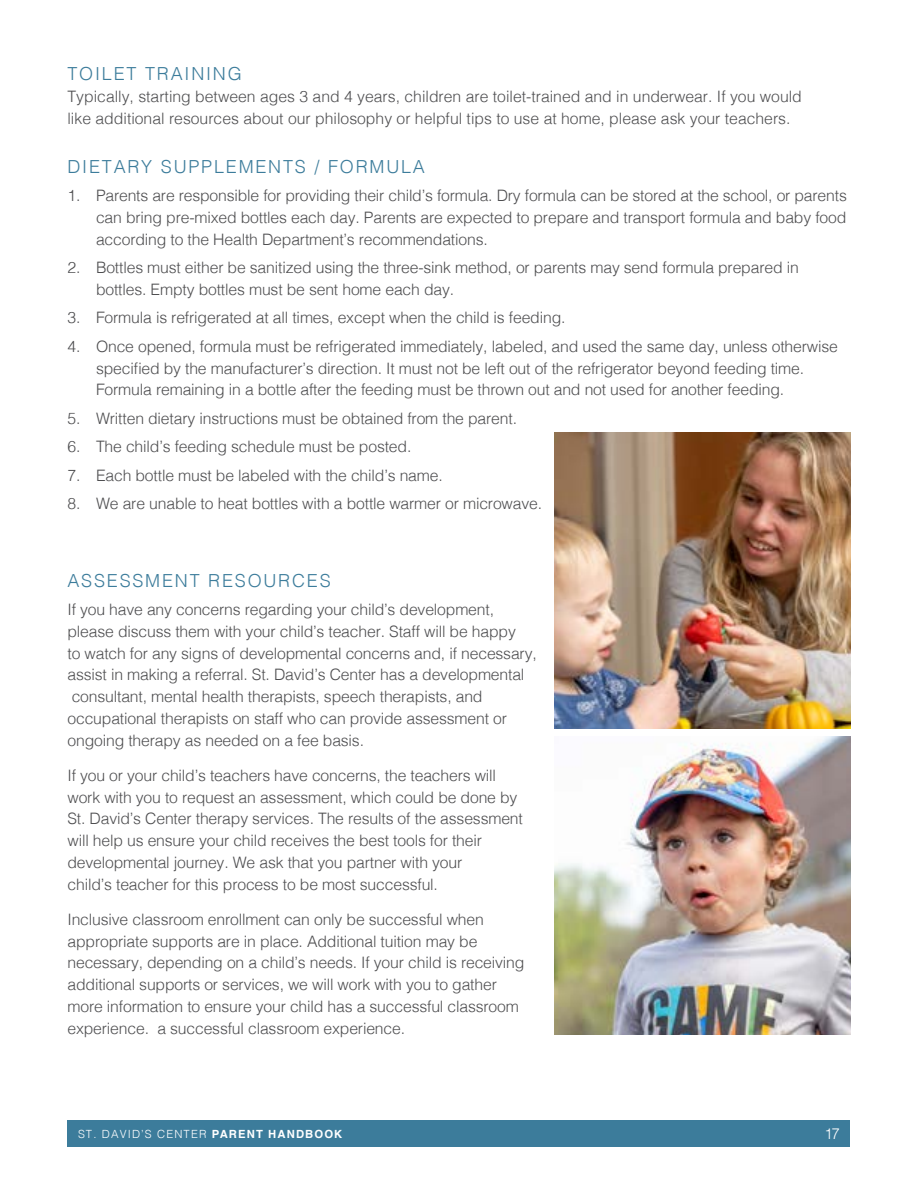
<style>
.page{position:relative;width:918px;height:1188px;background:#fff}
.page>*{position:absolute;margin:0;border:0;box-sizing:border-box;transform-origin:0 0}
.t1{font:300 18px "Helvetica";letter-spacing:.1em;color:#3c7c9b}
.t2{font:300 15.75px/21.8px "Helvetica";letter-spacing:-.01em;color:#4d4d4f}
.t3{font:300 15px "Helvetica";color:#fff}
.t4{font:300 11.25px "Helvetica";letter-spacing:.1em;color:#fff}
.s1{font-weight:700}
</style>
<div class="page">
<img style="left:554px;top:432px;width:296px;height:603px">
<div style="left:552px;top:729px;width:303px;height:7px;background:#fff"></div>
<div style="left:68px;top:1120px;width:782px;height:28px;background:#3c7c9b"></div>
<p class="t1" style="left:68px;top:59px;width:176px">TOILET TRAINING</p>
<p class="t2" style="left:68px;top:85px;width:736px">Typically, starting between ages 3 and 4 years, children are toilet-trained and in underwear. If you would like additional resources about our philosophy or helpful tips to use at home, please ask your teachers.</p>
<p class="t1" style="left:68px;top:151px;width:359px">DIETARY SUPPLEMENTS / FORMULA</p>
<p class="t2" style="left:96px;top:184px;width:752px;text-align:justify;text-indent:-29px">1. Parents are responsible for providing their child’s formula. Dry formula can be stored at the school, or parents can bring pre-mixed bottles each day. Parents are expected to prepare and transport formula and baby food according to the Health Department’s recommendations.</p>
<p class="t2" style="left:96px;top:256px;width:704px;text-indent:-29px">2. Bottles must either be sanitized using the three-sink method, or parents may send formula prepared in bottles. Empty bottles must be sent home each day.</p>
<p class="t2" style="left:68px;top:306px;width:500px">3. Formula is refrigerated at all times, except when the child is feeding.</p>
<p class="t2" style="left:96px;top:334px;width:743px;text-indent:-29px">4. Once opened, formula must be refrigerated immediately, labeled, and used the same day, unless otherwise specified by the manufacturer’s direction. It must not be left out of the refrigerator beyond feeding time.<br>Formula remaining in a bottle after the feeding must be thrown out and not used for another feeding.</p>
<p class="t2" style="left:68px;top:406px;width:451px">5. Written dietary instructions must be obtained from the parent.</p>
<p class="t2" style="left:68px;top:435px;width:345px">6. The child’s feeding schedule must be posted.</p>
<p class="t2" style="left:68px;top:463px;width:377px">7. Each bottle must be labeled with the child’s name.</p>
<p class="t2" style="left:68px;top:492px;width:476px">8. We are unable to heat bottles with a bottle warmer or microwave.</p>
<p class="t1" style="left:68px;top:565px;width:265px">ASSESSMENT RESOURCES</p>
<p class="t2" style="left:68px;top:598px;width:471px">If you have any concerns regarding your child’s development, please discuss them with your child’s teacher. Staff will be happy<br>to watch for any signs of developmental concerns and, if necessary, assist in making a referral. St. David’s Center has a developmental consultant, mental health therapists, speech therapists, and occupational therapists on staff who can provide assessment or ongoing therapy as needed on a fee basis.</p>
<p class="t2" style="left:68px;top:763px;width:457px">If you or your child’s teachers have concerns, the teachers will work with you to request an assessment, which could be done by St. David’s Center therapy services. The results of the assessment will help us ensure your child receives the best tools for their developmental journey. We ask that you partner with your<br>child’s teacher for this process to be most successful.</p>
<p class="t2" style="left:68px;top:907px;width:459px">Inclusive classroom enrollment can only be successful when appropriate supports are in place. Additional tuition may be necessary, depending on a child’s needs. If your child is receiving additional supports or services, we will work with you to gather more information to ensure your child has a successful classroom experience. a successful classroom experience.</p>
<p class="t4" style="left:78px;top:1125px;width:266px">ST. DAVID’S CENTER <span class="s1">PARENT HANDBOOK</span></p>
<p class="t3" style="left:825px;top:1121px;width:17px">17</p>
</div>
